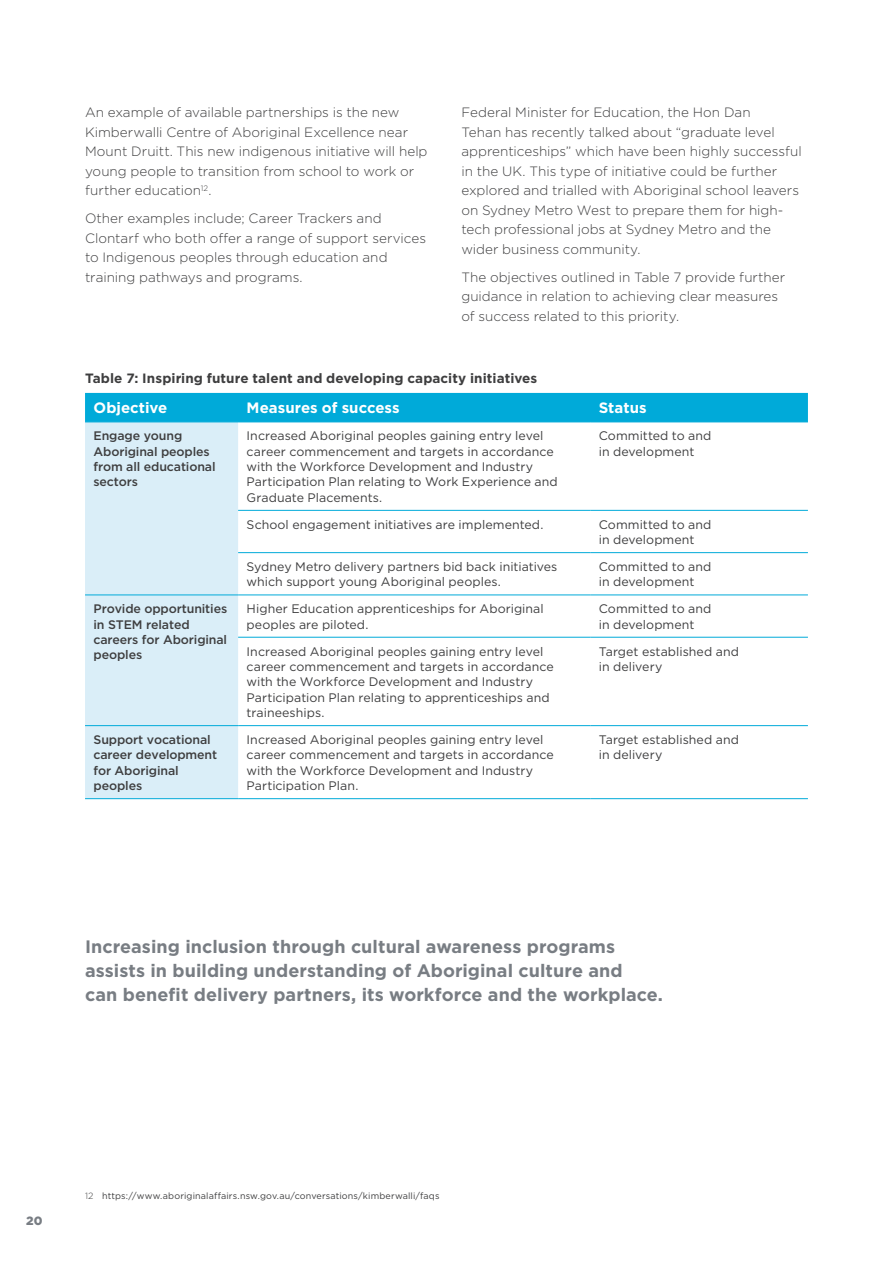
<style>
.page{position:relative;width:893px;height:1263px;background:#fff}
.page>*{position:absolute;margin:0;border:0;box-sizing:border-box;transform-origin:0 0}
.t1{font:700 18px/24px "Gotham";letter-spacing:.005em;color:#787d83}
.t2{font:700 15px "Gotham";color:#fff}
.t3{font:300 13.5px/19.5px "Gotham";color:#3e3e3f}
.t4{font:700 13.5px "Gotham";letter-spacing:.005em;color:#3e3e3f}
.t5{font:12.3px/15.3px "Gotham";letter-spacing:.005em;color:#3e3e3f}
.t6{font:500 12.3px/15.3px "Gotham";letter-spacing:-.01em;color:#3e3e3f}
.t7{font:900 12px "Gotham";color:#787d83}
.t8{font:9px "Gotham";letter-spacing:.015em;color:#3e3e3f}
.s1{font-weight:300}
</style>
<div class="page">
<div style="left:85px;top:393px;width:723px;height:29px;background:#00aad9"></div>
<div style="left:85px;top:423px;width:153px;height:375px;background:#daeef8"></div>
<hr style="left:85px;top:422px;width:153px;height:1px;background:#00aad9">
<hr style="left:238px;top:422px;width:352px;height:1px;background:#00aad9">
<hr style="left:590px;top:422px;width:218px;height:1px;background:#00aad9">
<hr style="left:238px;top:510px;width:352px;height:1px;background:#00aad9">
<hr style="left:590px;top:510px;width:218px;height:1px;background:#00aad9">
<hr style="left:238px;top:552px;width:352px;height:1px;background:#00aad9">
<hr style="left:590px;top:552px;width:218px;height:1px;background:#00aad9">
<hr style="left:85px;top:594px;width:153px;height:1px;background:#00aad9">
<hr style="left:238px;top:594px;width:352px;height:1px;background:#00aad9">
<hr style="left:590px;top:594px;width:218px;height:1px;background:#00aad9">
<hr style="left:238px;top:637px;width:352px;height:1px;background:#00aad9">
<hr style="left:590px;top:637px;width:218px;height:1px;background:#00aad9">
<hr style="left:85px;top:725px;width:153px;height:1px;background:#00aad9">
<hr style="left:85px;top:798px;width:153px;height:1px;background:#00aad9">
<hr style="left:238px;top:725px;width:352px;height:1px;background:#00aad9">
<hr style="left:590px;top:725px;width:218px;height:1px;background:#00aad9">
<hr style="left:238px;top:798px;width:352px;height:1px;background:#00aad9">
<hr style="left:590px;top:798px;width:218px;height:1px;background:#00aad9">
<p class="t3" style="left:85px;top:102px;width:344px">An example of available partnerships is the new Kimberwalli Centre of Aboriginal Excellence near Mount Druitt. This new indigenous initiative will help young people to transition from school to work or further education<sup>12</sup>.</p>
<p class="t3" style="left:85px;top:208px;width:343px">Other examples include; Career Trackers and Clontarf who both offer a range of support services to Indigenous peoples through education and training pathways and programs.</p>
<p class="t3" style="left:461px;top:102px;width:342px">Federal Minister for Education, the Hon Dan<br>Tehan has recently talked about “graduate level apprenticeships” which have been highly successful in the UK. This type of initiative could be further explored and trialled with Aboriginal school leavers on Sydney Metro West to prepare them for high&shy;tech professional jobs at Sydney Metro and the wider business community.</p>
<p class="t3" style="left:461px;top:267px;width:325px">The objectives outlined in Table 7 provide further guidance in relation to achieving clear measures of success related to this priority.</p>
<p class="t4" style="left:85px;top:369px;width:454px">Table 7: Inspiring future talent and developing capacity initiatives</p>
<p class="t2" style="left:94px;top:398px;width:75px">Objective</p>
<p class="t2" style="left:247px;top:398px;width:154px">Measures of success</p>
<p class="t2" style="left:599px;top:398px;width:49px">Status</p>
<p class="t6" style="left:94px;top:428px;width:124px">Engage young<br>Aboriginal peoples from all educational sectors</p>
<p class="t5" style="left:247px;top:428px;width:313px">Increased Aboriginal peoples gaining entry level career commencement and targets in accordance with the Workforce Development and Industry Participation Plan relating to Work Experience and Graduate Placements.</p>
<p class="t5" style="left:599px;top:428px;width:114px">Committed to and in development</p>
<p class="t5" style="left:247px;top:516px;width:298px">School engagement initiatives are implemented.</p>
<p class="t5" style="left:599px;top:516px;width:114px">Committed to and in development</p>
<p class="t5" style="left:247px;top:559px;width:312px">Sydney Metro delivery partners bid back initiatives which support young Aboriginal peoples.</p>
<p class="t5" style="left:599px;top:559px;width:114px">Committed to and in development</p>
<p class="t6" style="left:94px;top:601px;width:135px">Provide opportunities in STEM related careers for Aboriginal peoples</p>
<p class="t5" style="left:247px;top:601px;width:299px">Higher Education apprenticeships for Aboriginal peoples are piloted.</p>
<p class="t5" style="left:599px;top:601px;width:114px">Committed to and in development</p>
<p class="t5" style="left:247px;top:643px;width:309px">Increased Aboriginal peoples gaining entry level career commencement and targets in accordance with the Workforce Development and Industry Participation Plan relating to apprenticeships and traineeships.</p>
<p class="t5" style="left:599px;top:643px;width:142px">Target established and in delivery</p>
<p class="t6" style="left:94px;top:732px;width:125px">Support vocational career development for Aboriginal peoples</p>
<p class="t5" style="left:247px;top:732px;width:309px">Increased Aboriginal peoples gaining entry level career commencement and targets in accordance with the Workforce Development and Industry Participation Plan.</p>
<p class="t5" style="left:599px;top:732px;width:142px">Target established and in delivery</p>
<h1 class="t1" style="left:85px;top:934px;width:580px">Increasing inclusion through cultural awareness programs assists in building understanding of Aboriginal culture and<br>can benefit delivery partners, its workforce and the workplace.</h1>
<p class="t7" style="left:26px;top:1212px;width:18px">20</p>
<p class="t8" style="left:85px;top:1190px;width:356px"><span class="s1">12</span> https://www.aboriginalaffairs.nsw.gov.au/conversations/kimberwalli/faqs</p>
</div>
